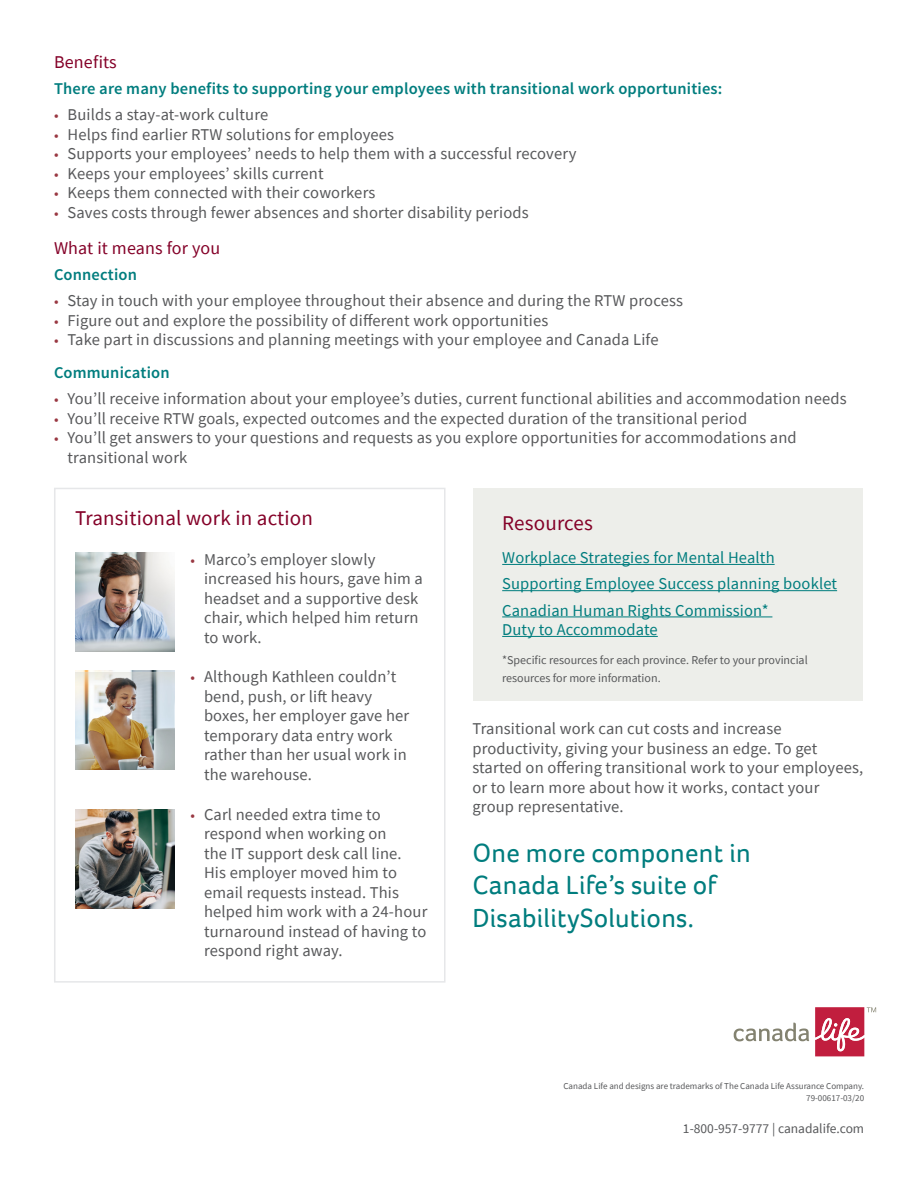
<style>
.page{position:relative;width:918px;height:1188px;background:#fff}
.page>*{position:absolute;margin:0;border:0;box-sizing:border-box;transform-origin:0 0}
.Subhead{font:27px/32.4px "Foco";letter-spacing:.01em;color:#007d7e}
.Inline_Header_Style{font:21px "Source Sans Pro";letter-spacing:.01em;color:#840128}
.Inline_Header_Style-2{font:18px "Source Sans Pro";letter-spacing:.01em;color:#840128}
.Body_Copy_Style{font:16.5px/19.5px "Source Sans Pro";letter-spacing:.01em;color:#57585a}
.Inline_Header_Style-3{font:16.5px/19.5px "Source Sans Pro";letter-spacing:.01em;color:#007d7e}
.Subheading_2_Teal{font:600 16.5px "Source Sans Pro";letter-spacing:.01em;color:#007d7e}
.t1{font:13.5px "Source Sans Pro";color:#57585a}
.t2{font:12px/18px "Source Sans Pro";color:#57585a}
.t3{font:9px/12px "Source Sans Pro";color:#57585a;text-align:right}
.s1{font-size:15px;color:#993842}
</style>
<div class="page">
<div style="left:473px;top:488px;width:390px;height:213px;background:#edeeea"></div>
<svg style="left:734px;top:1023px;width:75px;height:18px"></svg>
<svg style="left:815px;top:1007px;width:61px;height:49px"></svg>
<hr style="left:502px;top:564px;width:273px;height:1px;background:#007d7e">
<hr style="left:502px;top:590px;width:335px;height:1px;background:#007d7e">
<hr style="left:502px;top:617px;width:270px;height:1px;background:#007d7e">
<hr style="left:502px;top:636px;width:156px;height:1px;background:#007d7e">
<img style="left:75px;top:553px;width:99px;height:99px">
<img style="left:75px;top:809px;width:99px;height:100px">
<img style="left:75px;top:671px;width:99px;height:99px">
<div style="left:54px;top:488px;width:392px;height:495px;border:2px solid #e6e7e9"></div>
<svg style="left:75px;top:672px;width:99px;height:23px;background:#c1bdb9"></svg>
<p class="Inline_Header_Style-2" style="left:54px;top:50px;width:64px">Benefits</p>
<p class="Subheading_2_Teal" style="left:54px;top:78px;width:670px">There are many benefits to supporting your employees with transitional work opportunities:</p>
<p class="Body_Copy_Style" style="left:54px;top:105px;width:216px"><span class="s1">•</span> Builds a stay-at-work culture</p>
<p class="Body_Copy_Style" style="left:54px;top:124px;width:342px"><span class="s1">•</span> Helps find earlier RTW solutions for employees</p>
<p class="Body_Copy_Style" style="left:54px;top:144px;width:524px"><span class="s1">•</span> Supports your employees’ needs to help them with a successful recovery</p>
<p class="Body_Copy_Style" style="left:54px;top:163px;width:271px"><span class="s1">•</span> Keeps your employees’ skills current</p>
<p class="Body_Copy_Style" style="left:54px;top:183px;width:323px"><span class="s1">•</span> Keeps them connected with their coworkers</p>
<p class="Body_Copy_Style" style="left:54px;top:202px;width:476px"><span class="s1">•</span> Saves costs through fewer absences and shorter disability periods</p>
<p class="Inline_Header_Style-2" style="left:54px;top:236px;width:168px">What it means for you</p>
<p class="Subheading_2_Teal" style="left:54px;top:264px;width:85px">Connection</p>
<p class="Body_Copy_Style" style="left:54px;top:291px;width:631px"><span class="s1">•</span> Stay in touch with your employee throughout their absence and during the RTW process</p>
<p class="Body_Copy_Style" style="left:54px;top:310px;width:496px"><span class="s1">•</span> Figure out and explore the possibility of different work opportunities</p>
<p class="Body_Copy_Style" style="left:54px;top:330px;width:606px"><span class="s1">•</span> Take part in discussions and planning meetings with your employee and Canada Life</p>
<p class="Subheading_2_Teal" style="left:54px;top:362px;width:117px">Communication</p>
<p class="Body_Copy_Style" style="left:54px;top:389px;width:794px"><span class="s1">•</span> You’ll receive information about your employee’s duties, current functional abilities and accommodation needs</p>
<p class="Body_Copy_Style" style="left:54px;top:408px;width:695px"><span class="s1">•</span> You’ll receive RTW goals, expected outcomes and the expected duration of the transitional period</p>
<p class="Body_Copy_Style" style="left:68px;top:428px;width:731px;text-indent:-14px"><span class="s1">•</span> You’ll get answers to your questions and requests as you explore opportunities for accommodations and transitional work</p>
<p class="Inline_Header_Style" style="left:75px;top:505px;width:240px">Transitional work in action</p>
<p class="Body_Copy_Style" style="left:204px;top:549px;width:220px;text-indent:-14px"><span class="s1">•</span> Marco’s employer slowly increased his hours, gave him a headset and a supportive desk chair, which helped him return to work.</p>
<p class="Body_Copy_Style" style="left:204px;top:667px;width:207px;text-indent:-14px"><span class="s1">•</span> Although Kathleen couldn’t bend, push, or lift heavy boxes, her employer gave her temporary data entry work rather than her usual work in the warehouse.</p>
<p class="Body_Copy_Style" style="left:204px;top:804px;width:225px;text-indent:-14px"><span class="s1">•</span> Carl needed extra time to respond when working on<br>the IT support desk call line.<br>His employer moved him to email requests instead. This helped him work with a 24-hour turnaround instead of having to respond right away.</p>
<p class="Inline_Header_Style" style="left:502px;top:510px;width:92px">Resources</p>
<p class="Inline_Header_Style-3" style="left:502px;top:548px;width:274px">Workplace Strategies for Mental Health</p>
<p class="Inline_Header_Style-3" style="left:502px;top:574px;width:336px">Supporting Employee Success planning booklet</p>
<p class="Inline_Header_Style-3" style="left:502px;top:600px;width:268px">Canadian Human Rights Commission*<br>Duty to Accommodate</p>
<p class="t2" style="left:502px;top:651px;width:307px">*Specific resources for each province. Refer to your provincial resources for more information.</p>
<p class="Body_Copy_Style" style="left:472px;top:719px;width:392px">Transitional work can cut costs and increase productivity, giving your business an edge. To get started on offering transitional work to your employees, or to learn more about how it works, contact your group representative.</p>
<p class="Subhead" style="left:472px;top:836px;width:280px">One more component in<br>Canada Life’s suite of<br>DisabilitySolutions.</p>
<p class="t3" style="left:564px;top:1080px;width:302px">Canada Life and designs are trademarks of The Canada Life Assurance Company.<br>79-00617-03/20</p>
<p class="t1" style="left:683px;top:1120px;width:183px">1-800-957-9777 | canadalife.com</p>
</div>
